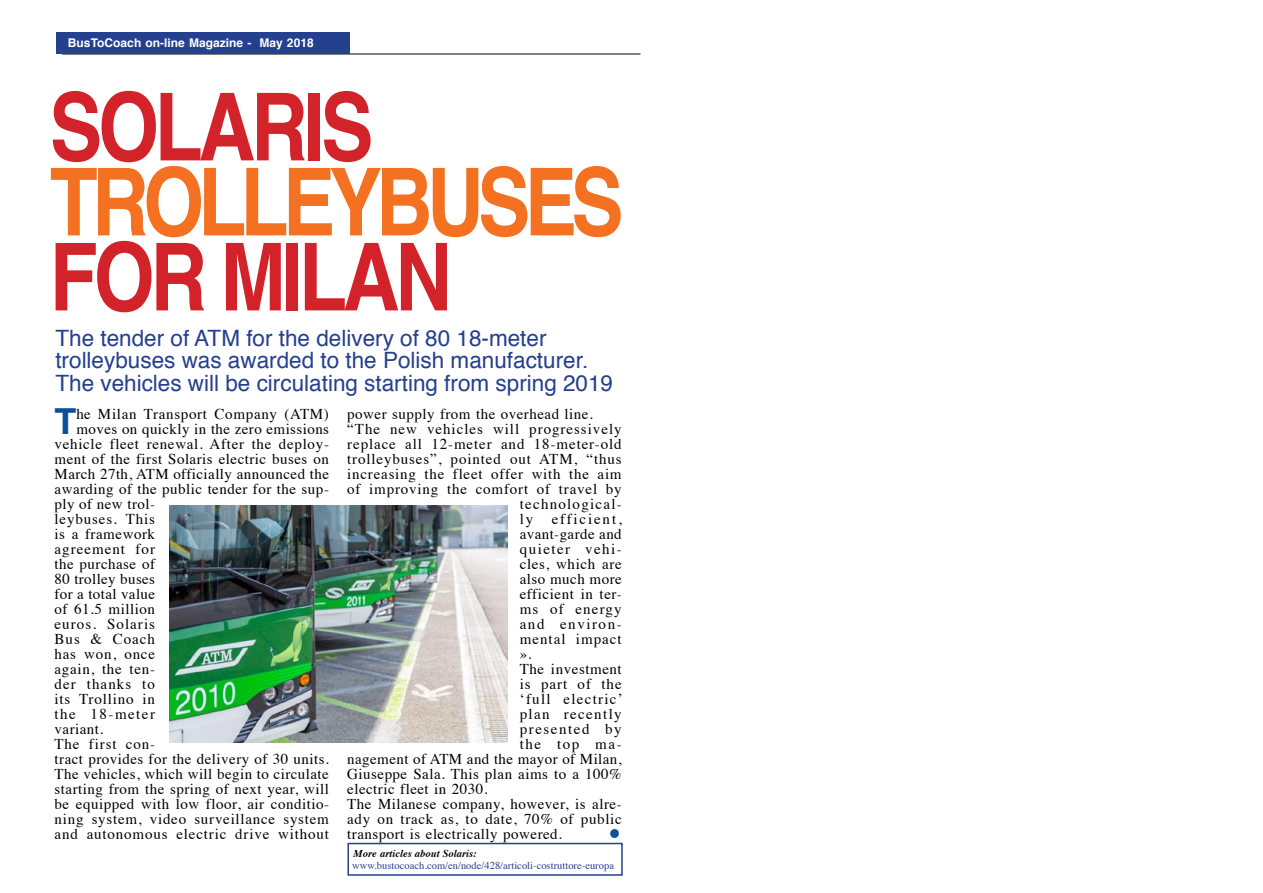
<style>
.page{position:relative;width:1263px;height:893px;background:#fff}
.page>*{position:absolute;margin:0;border:0;box-sizing:border-box;transform-origin:0 0}
.Paragraph_Style_2{font:700 93.75px "Helvetica";letter-spacing:-.055em;color:#d2232a;scale:.84 1}
.Paragraph_Style_2-2{font:700 93.75px "Helvetica";letter-spacing:-.075em;color:#f37121;scale:.84 1}
.corpo_testo{font:700 35.85px "Helvetica";color:#0a4f97}
.corpo_testo-2{font:30px "Symbol";color:#0d5097}
.sommario{font:22.5px/22.5px "Helvetica";color:#25408f}
.corpo_testo-3{font:15px/15px "Times";letter-spacing:.035em;color:#000}
.corpo_testo-4{font:15px "Times";letter-spacing:.06em;color:#000}
.corpo_testo-5{font:15px "Times";letter-spacing:.055em;color:#000}
.corpo_testo-6{font:15px "Times";letter-spacing:.065em;color:#000}
.corpo_testo-7{font:15px "Times";letter-spacing:.07em;color:#000}
.corpo_testo-8{font:15px "Times";letter-spacing:.085em;color:#000}
.corpo_testo-9{font:15px "Times";letter-spacing:.1em;color:#000}
.corpo_testo-10{font:15px "Times";letter-spacing:.105em;color:#000}
.corpo_testo-11{font:15px "Times";letter-spacing:.125em;color:#000}
.corpo_testo-12{font:15px "Times";letter-spacing:.09em;color:#000}
.corpo_testo-13{font:15px "Times";letter-spacing:.075em;color:#000}
.Testatina{font:700 12px "Helvetica";letter-spacing:.005em;color:#fff}
.corpo_testo-14{font:10.5px "Times";color:#25408f}
.corpo_testo-15{font:italic 700 10.5px "Times";color:#000}
</style>
<div class="page">
<hr style="left:62px;top:54px;width:578px;height:1px;background:#000">
<div style="left:56px;top:32px;width:293px;height:21px;background:#25408f"></div>
<img style="left:169px;top:506px;width:338px;height:236px">
<div style="left:347px;top:843px;width:276px;height:33px;border:2px solid #25408f"></div>
<p class="Testatina" style="left:68px;top:33px;width:247px">BusToCoach on-line Magazine - May 2018</p>
<p class="Paragraph_Style_2" style="left:50px;top:52px;width:387px">SOLARIS</p>
<p class="Paragraph_Style_2-2" style="left:50px;top:127px;width:685px">TROLLEYBUSES</p>
<p class="Paragraph_Style_2" style="left:50px;top:202px;width:480px">FOR MILAN</p>
<p class="sommario" style="left:55px;top:327px;width:559px">The tender of ATM for the delivery of 80 18-meter trolleybuses was awarded to the Polish manufacturer.<br>The vehicles will be circulating starting from spring 2019</p>
<p class="corpo_testo" style="left:55px;top:392px;width:23px">T</p>
<p class="corpo_testo-3" style="left:77px;top:405px;width:254px">he Milan Transport Company (ATM)</p>
<p class="corpo_testo-3" style="left:77px;top:420px;width:254px">moves on quickly in the zero emissions</p>
<p class="corpo_testo-3" style="left:55px;top:435px;width:276px">vehicle fleet renewal. After the deploy-</p>
<p class="corpo_testo-3" style="left:55px;top:450px;width:276px">ment of the first Solaris electric buses on</p>
<p class="corpo_testo-3" style="left:55px;top:465px;width:276px">March 27th, ATM officially announced the</p>
<p class="corpo_testo-3" style="left:55px;top:480px;width:276px">awarding of the public tender for the sup-</p>
<p class="corpo_testo-3" style="left:55px;top:495px;width:102px">ply of new trol-</p>
<p class="corpo_testo-4" style="left:55px;top:504px;width:102px">leybuses. This</p>
<p class="corpo_testo-3" style="left:55px;top:525px;width:102px">is a framework</p>
<p class="corpo_testo-6" style="left:55px;top:534px;width:102px">agreement for</p>
<p class="corpo_testo-3" style="left:55px;top:555px;width:102px">the purchase of</p>
<p class="corpo_testo-3" style="left:55px;top:570px;width:102px">80 trolley buses</p>
<p class="corpo_testo-3" style="left:55px;top:585px;width:102px">for a total value</p>
<p class="corpo_testo-3" style="left:55px;top:600px;width:102px">of 61.5 million</p>
<p class="corpo_testo-7" style="left:55px;top:609px;width:102px">euros. Solaris</p>
<p class="corpo_testo-7" style="left:55px;top:624px;width:102px">Bus &amp; Coach</p>
<p class="corpo_testo-3" style="left:55px;top:645px;width:102px">has won, once</p>
<p class="corpo_testo-3" style="left:55px;top:660px;width:102px">again, the ten-</p>
<p class="corpo_testo-7" style="left:55px;top:669px;width:102px">der thanks to</p>
<p class="corpo_testo-5" style="left:55px;top:684px;width:102px">its Trollino in</p>
<p class="corpo_testo-9" style="left:55px;top:699px;width:102px">the 18-meter</p>
<p class="corpo_testo-3" style="left:55px;top:720px;width:50px">variant.</p>
<p class="corpo_testo-3" style="left:55px;top:735px;width:276px">The first con-<br>tract provides for the delivery of 30 units.<br>The vehicles, which will begin to circulate starting from the spring of next year, will be equipped with low floor, air conditio&shy;ning system, video surveillance system and autonomous electric drive without</p>
<p class="corpo_testo-3" style="left:347px;top:405px;width:247px">power supply from the overhead line.</p>
<p class="corpo_testo-6" style="left:347px;top:414px;width:276px">“The new vehicles will progressively</p>
<p class="corpo_testo-4" style="left:347px;top:429px;width:276px">replace all 12-meter and 18-meter-old</p>
<p class="corpo_testo-4" style="left:347px;top:444px;width:276px">trolleybuses”, pointed out ATM, “thus</p>
<p class="corpo_testo-5" style="left:347px;top:459px;width:276px">increasing the fleet offer with the aim</p>
<p class="corpo_testo-5" style="left:347px;top:474px;width:276px">of improving the comfort of travel by</p>
<p class="corpo_testo-8" style="left:520px;top:489px;width:103px">technological-</p>
<p class="corpo_testo-11" style="left:520px;top:504px;width:103px">ly efficient,</p>
<p class="corpo_testo-3" style="left:520px;top:525px;width:103px">avant-garde and</p>
<p class="corpo_testo-9" style="left:520px;top:534px;width:103px">quieter vehi-</p>
<p class="corpo_testo-3" style="left:520px;top:555px;width:103px">cles, which are</p>
<p class="corpo_testo-3" style="left:520px;top:570px;width:104px">also much more</p>
<p class="corpo_testo-3" style="left:520px;top:585px;width:103px">efficient in ter-</p>
<p class="corpo_testo-13" style="left:520px;top:594px;width:103px">ms of energy</p>
<p class="corpo_testo-10" style="left:520px;top:609px;width:103px">and environ-</p>
<p class="corpo_testo-6" style="left:520px;top:624px;width:104px">mental impact</p>
<p class="corpo_testo-3" style="left:520px;top:645px;width:13px">».</p>
<p class="corpo_testo-3" style="left:520px;top:660px;width:104px">The investment</p>
<p class="corpo_testo-6" style="left:520px;top:669px;width:103px">is part of the</p>
<p class="corpo_testo-8" style="left:520px;top:684px;width:105px">‘full electric’</p>
<p class="corpo_testo-12" style="left:520px;top:699px;width:103px">plan recently</p>
<p class="corpo_testo-10" style="left:520px;top:714px;width:103px">presented by</p>
<p class="corpo_testo-3" style="left:520px;top:735px;width:103px">the top ma-</p>
<p class="corpo_testo-3" style="left:347px;top:750px;width:276px">nagement of ATM and the mayor of Milan,</p>
<p class="corpo_testo-3" style="left:347px;top:765px;width:276px">Giuseppe Sala. This plan aims to a 100%</p>
<p class="corpo_testo-3" style="left:347px;top:780px;width:142px">electric fleet in 2030.</p>
<p class="corpo_testo-3" style="left:347px;top:795px;width:276px;text-align:justify">The Milanese company, however, is alre&shy;ady on track as, to date, 70% of public transport is electrically powered.</p>
<p class="corpo_testo-2" style="left:608px;top:820px;width:15px">•</p>
<p class="corpo_testo-15" style="left:353px;top:844px;width:125px">More articles about Solaris:</p>
<p class="corpo_testo-14" style="left:352px;top:856px;width:263px">www.bustocoach.com/en/node/428/articoli-costruttore-europa</p>
</div>
